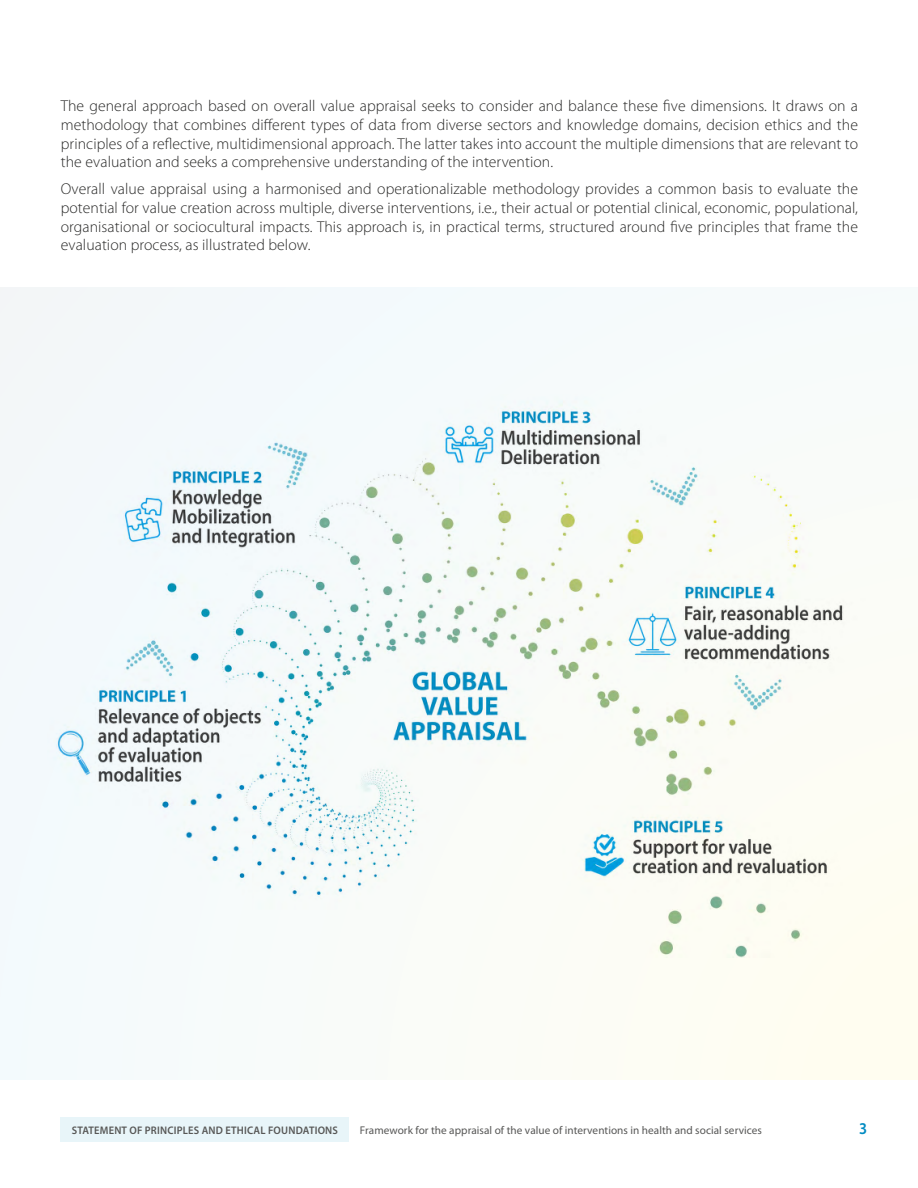
<style>
.page{position:relative;width:918px;height:1188px;background:#fff}
.page>*{position:absolute;margin:0;border:0;box-sizing:border-box;transform-origin:0 0}
.t1{font:600 16.5px "Myriad Pro";color:#008bc2;scale:.91 1}
.t2{font:300 15.75px/18.8px "Myriad Pro";letter-spacing:.005em;color:#282827;text-align:justify}
.t3{font:11.25px "Myriad Pro";letter-spacing:.005em;color:#575756}
.t4{font:600 10.95px "Myriad Pro";letter-spacing:.02em;color:#575756;scale:.95 1}
</style>
<div class="page">
<div style="left:61px;top:1117px;width:288px;height:25px;background:#e8f5f9"></div>
<div style="left:0;top:287px;width:918px;height:793px;background:#f6fbfa"></div>
<div style="left:48px;top:394px;width:818px;height:579px;background:#fafcf8"></div>
<img style="left:53px;top:401px;width:790px;height:557px">
<p class="t2" style="left:61px;top:96px;width:799px">The general approach based on overall value appraisal seeks to consider and balance these five dimensions. It draws on a methodology that combines different types of data from diverse sectors and knowledge domains, decision ethics and the principles of a reflective, multidimensional approach. The latter takes into account the multiple dimensions that are relevant to the evaluation and seeks a comprehensive understanding of the intervention.</p>
<p class="t2" style="left:61px;top:179px;width:799px">Overall value appraisal using a harmonised and operationalizable methodology provides a common basis to evaluate the potential for value creation across multiple, diverse interventions, i.e., their actual or potential clinical, economic, populational, organisational or sociocultural impacts. This approach is, in practical terms, structured around five principles that frame the evaluation process, as illustrated below.</p>
<p class="t4" style="left:72px;top:1123px;width:282px">STATEMENT OF PRINCIPLES AND ETHICAL FOUNDATIONS</p>
<p class="t3" style="left:360px;top:1123px;width:404px">Framework for the appraisal of the value of interventions in health and social services</p>
<p class="t1" style="left:859px;top:1118px;width:10px">3</p>
</div>
